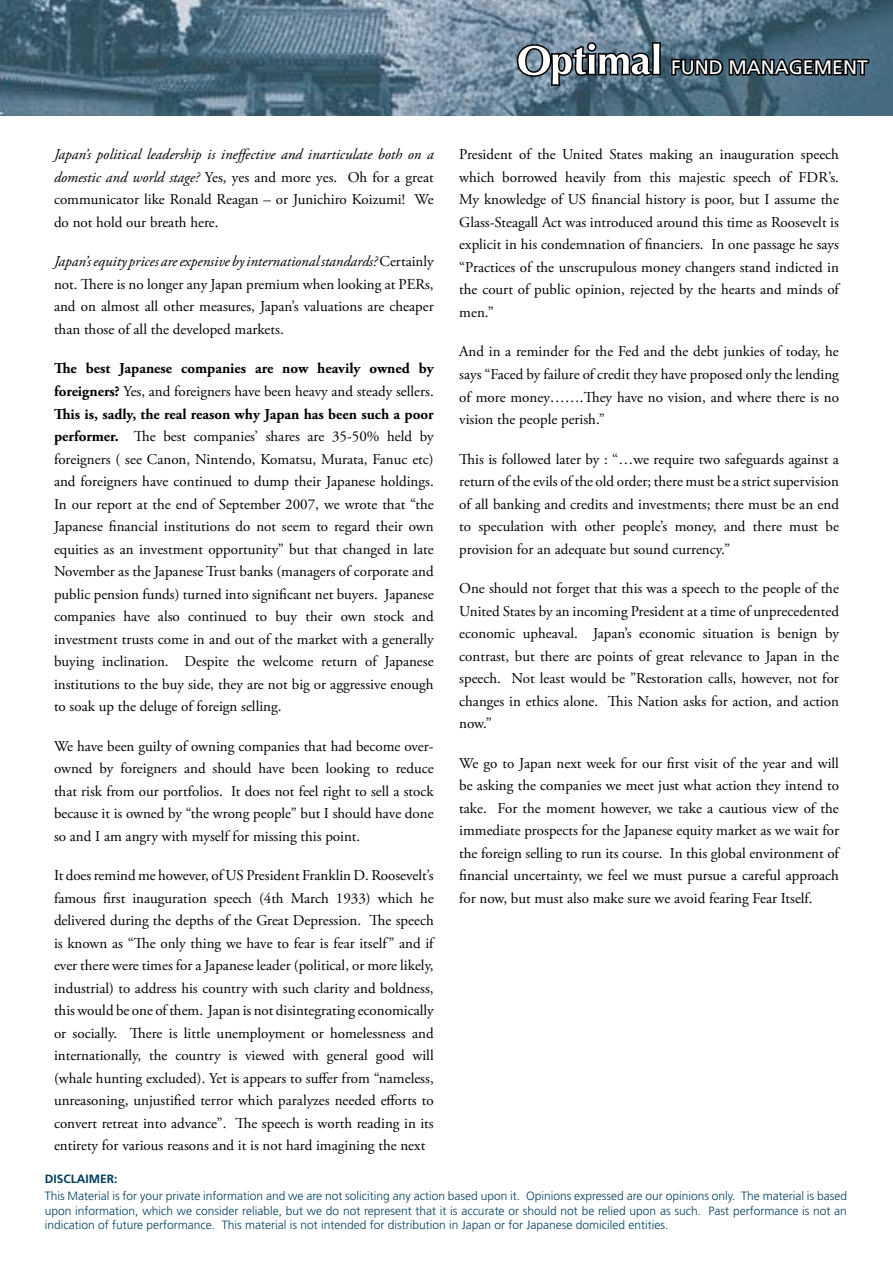
<style>
.page{position:relative;width:893px;height:1263px;background:#fff}
.page>*{position:absolute;margin:0;border:0;box-sizing:border-box;transform-origin:0 0}
.t1{font:19.5px "Frutiger";color:#fff}
.t2{font:15px/22.5px "Adobe Garamond Pro";color:#000;text-align:justify}
.t3{font:300 12px/14.4px "Frutiger";color:#003f5f;text-align:justify}
.t4{font:700 12px "Frutiger";color:#003f5f}
.s1{font-style:italic}
.s2{font-weight:700}
</style>
<div class="page">
<img style="left:0;top:0;width:893px;height:116px">
<svg style="left:515px;top:40px;width:148px;height:48px"></svg>
<svg style="left:670px;top:46px;width:201px;height:37px;background:#314653"></svg>
<h1 class="t1" style="left:671px;top:56px;width:198px">FUND MANAGEMENT</h1>
<p class="t2" style="left:54px;top:144px;width:381px"><span class="s1">Japan’s political leadership is ineffective and inarticulate both on a domestic and world stage?</span> Yes, yes and more yes. Oh for a great communicator like Ronald Reagan – or Junichiro Koizumi! We do not hold our breath here.</p>
<p class="t2" style="left:54px;top:251px;width:381px"><span class="s1">Japan’s equity prices are expensive by international standards?</span> Certainly not. There is no longer any Japan premium when looking at PERs, and on almost all other measures, Japan’s valuations are cheaper than those of all the developed markets.</p>
<p class="t2" style="left:54px;top:358px;width:381px"><span class="s2">The best Japanese companies are now heavily owned by foreigners?</span> Yes, and foreigners have been heavy and steady sellers.<br><span class="s2">This is, sadly, the real reason why Japan has been such a poor performer.</span> The best companies’ shares are 35-50% held by foreigners ( see Canon, Nintendo, Komatsu, Murata, Fanuc etc) and foreigners have continued to dump their Japanese holdings.<br>In our report at the end of September 2007, we wrote that “the Japanese financial institutions do not seem to regard their own equities as an investment opportunity” but that changed in late November as the Japanese Trust banks (managers of corporate and public pension funds) turned into significant net buyers. Japanese companies have also continued to buy their own stock and investment trusts come in and out of the market with a generally buying inclination. Despite the welcome return of Japanese institutions to the buy side, they are not big or aggressive enough to soak up the deluge of foreign selling.</p>
<p class="t2" style="left:54px;top:735px;width:381px">We have been guilty of owning companies that had become over&shy;owned by foreigners and should have been looking to reduce that risk from our portfolios. It does not feel right to sell a stock because it is owned by “the wrong people” but I should have done so and I am angry with myself for missing this point.</p>
<p class="t2" style="left:54px;top:864px;width:381px">It does remind me however, of US President Franklin D. Roosevelt’s famous first inauguration speech (4th March 1933) which he delivered during the depths of the Great Depression. The speech is known as “The only thing we have to fear is fear itself” and if ever there were times for a Japanese leader (political, or more likely, industrial) to address his country with such clarity and boldness, this would be one of them. Japan is not disintegrating economically or socially. There is little unemployment or homelessness and internationally, the country is viewed with general good will (whale hunting excluded). Yet is appears to suffer from “nameless, unreasoning, unjustified terror which paralyzes needed efforts to convert retreat into advance”. The speech is worth reading in its entirety for various reasons and it is not hard imagining the next</p>
<p class="t2" style="left:459px;top:144px;width:381px">President of the United States making an inauguration speech which borrowed heavily from this majestic speech of FDR’s.<br>My knowledge of US financial history is poor, but I assume the Glass-Steagall Act was introduced around this time as Roosevelt is explicit in his condemnation of financiers. In one passage he says “Practices of the unscrupulous money changers stand indicted in the court of public opinion, rejected by the hearts and minds of men.”</p>
<p class="t2" style="left:459px;top:341px;width:381px">And in a reminder for the Fed and the debt junkies of today, he says “Faced by failure of credit they have proposed only the lending of more money…….They have no vision, and where there is no vision the people perish.”</p>
<p class="t2" style="left:459px;top:448px;width:381px">This is followed later by : “…we require two safeguards against a return of the evils of the old order; there must be a strict supervision of all banking and credits and investments; there must be an end to speculation with other people’s money, and there must be provision for an adequate but sound currency.”</p>
<p class="t2" style="left:459px;top:577px;width:381px">One should not forget that this was a speech to the people of the United States by an incoming President at a time of unprecedented economic upheaval. Japan’s economic situation is benign by contrast, but there are points of great relevance to Japan in the speech. Not least would be ”Restoration calls, however, not for changes in ethics alone. This Nation asks for action, and action now.”</p>
<p class="t2" style="left:459px;top:752px;width:381px">We go to Japan next week for our first visit of the year and will be asking the companies we meet just what action they intend to take. For the moment however, we take a cautious view of the immediate prospects for the Japanese equity market as we wait for the foreign selling to run its course. In this global environment of financial uncertainty, we feel we must pursue a careful approach for now, but must also make sure we avoid fearing Fear Itself.</p>
<p class="t4" style="left:45px;top:1172px;width:74px">DISCLAIMER:</p>
<p class="t3" style="left:45px;top:1189px;width:804px">This Material is for your private information and we are not soliciting any action based upon it. Opinions expressed are our opinions only. The material is based upon information, which we consider reliable, but we do not represent that it is accurate or should not be relied upon as such. Past performance is not an indication of future performance. This material is not intended for distribution in Japan or for Japanese domiciled entities.</p>
</div>
